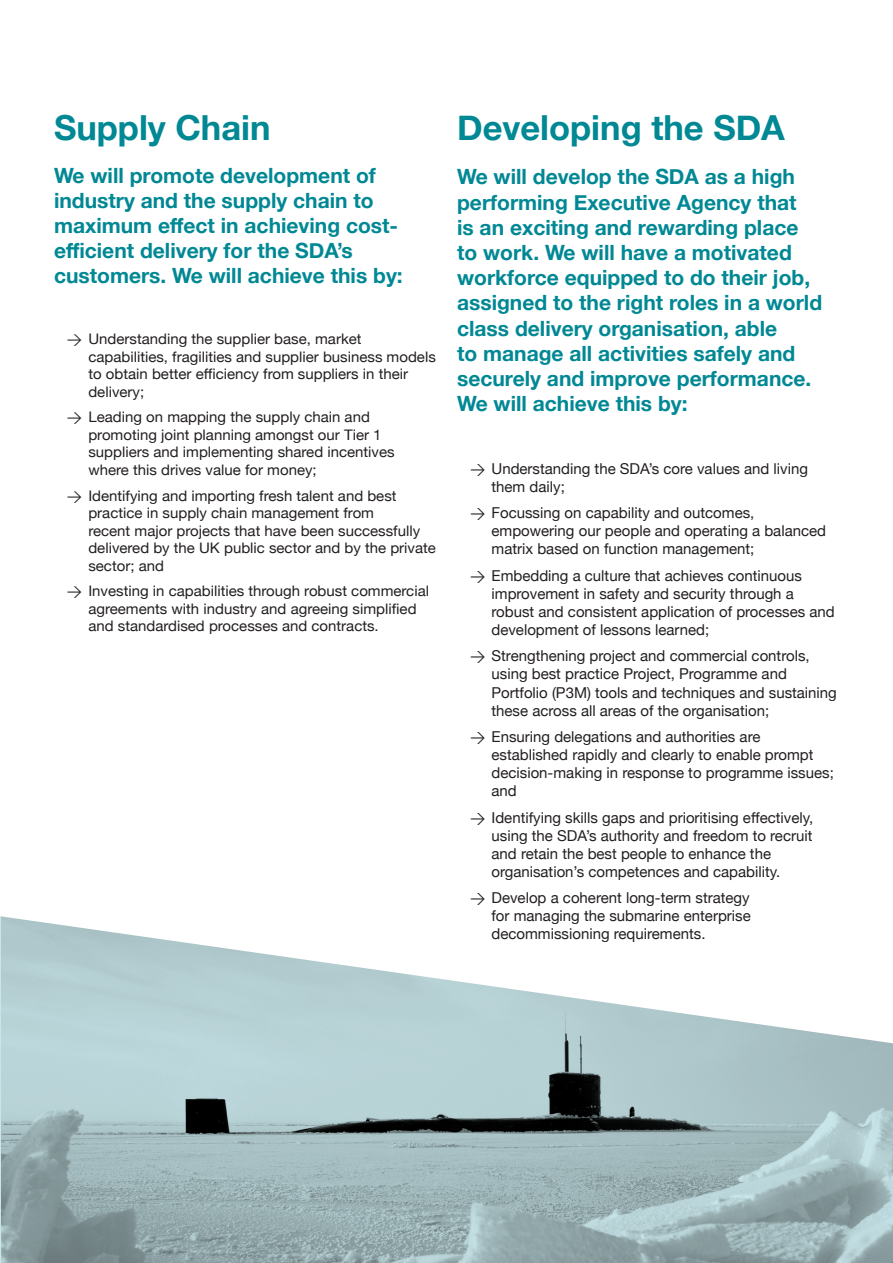
<style>
.page{position:relative;width:893px;height:1263px;background:#fff}
.page>*{position:absolute;margin:0;border:0;box-sizing:border-box;transform-origin:0 0}
.t1{font:700 34.5px "Helvetica Neue";color:#008894}
.t2{font:700 21px/25.2px "Helvetica Neue";color:#008894}
.t3{font:15px/18px "Helvetica Neue";color:#231f20}
.t4{font:14.55px/17.4px "Helvetica Neue";color:#231f20}
.s1{font-family:"DINOT"}
</style>
<div class="page">
<svg style="left:0;top:1043px;width:893px;height:220px;background:#9cb3b6"></svg>
<svg style="left:0;top:916px;width:890px;height:127px"></svg>
<p class="t1" style="left:54px;top:101px;width:218px">Supply Chain</p>
<p class="t2" style="left:54px;top:163px;width:350px">We will promote development of industry and the supply chain to maximum effect in achieving cost&shy;efficient delivery for the SDA’s customers. We will achieve this by:</p>
<p class="t4" style="left:88px;top:331px;width:349px;text-indent:-22px"><span class="s1">→</span> Understanding the supplier base, market capabilities, fragilities and supplier business models to obtain better efficiency from suppliers in their delivery;</p>
<p class="t4" style="left:88px;top:409px;width:308px;text-indent:-22px"><span class="s1">→</span> Leading on mapping the supply chain and promoting joint planning amongst our Tier 1 suppliers and implementing shared incentives where this drives value for money;</p>
<p class="t4" style="left:88px;top:488px;width:349px;text-indent:-22px"><span class="s1">→</span> Identifying and importing fresh talent and best practice in supply chain management from<br>recent major projects that have been successfully delivered by the UK public sector and by the private sector; and</p>
<p class="t4" style="left:88px;top:583px;width:342px;text-indent:-22px"><span class="s1">→</span> Investing in capabilities through robust commercial agreements with industry and agreeing simplified and standardised processes and contracts.</p>
<p class="t1" style="left:457px;top:101px;width:329px">Developing the SDA</p>
<p class="t2" style="left:457px;top:165px;width:367px">We will develop the SDA as a high performing Executive Agency that<br>is an exciting and rewarding place to work. We will have a motivated workforce equipped to do their job, assigned to the right roles in a world class delivery organisation, able<br>to manage all activities safely and securely and improve performance.<br>We will achieve this by:</p>
<p class="t3" style="left:491px;top:460px;width:318px;text-indent:-22px"><span class="s1">→</span> Understanding the SDA’s core values and living them daily;</p>
<p class="t3" style="left:491px;top:505px;width:336px;text-indent:-22px"><span class="s1">→</span> Focussing on capability and outcomes, empowering our people and operating a balanced matrix based on function management;</p>
<p class="t3" style="left:491px;top:567px;width:345px;text-indent:-22px"><span class="s1">→</span> Embedding a culture that achieves continuous improvement in safety and security through a robust and consistent application of processes and development of lessons learned;</p>
<p class="t3" style="left:491px;top:648px;width:347px;text-indent:-22px"><span class="s1">→</span> Strengthening project and commercial controls, using best practice Project, Programme and Portfolio (P3M) tools and techniques and sustaining these across all areas of the organisation;</p>
<p class="t3" style="left:491px;top:729px;width:344px;text-indent:-22px"><span class="s1">→</span> Ensuring delegations and authorities are established rapidly and clearly to enable prompt decision-making in response to programme issues; and</p>
<p class="t3" style="left:491px;top:809px;width:323px;text-indent:-22px"><span class="s1">→</span> Identifying skills gaps and prioritising effectively, using the SDA’s authority and freedom to recruit and retain the best people to enhance the organisation’s competences and capability.</p>
<p class="t3" style="left:491px;top:890px;width:261px;text-align:justify;text-indent:-22px"><span class="s1">→</span> Develop a coherent long-term strategy for managing the submarine enterprise decommissioning requirements.</p>
</div>
